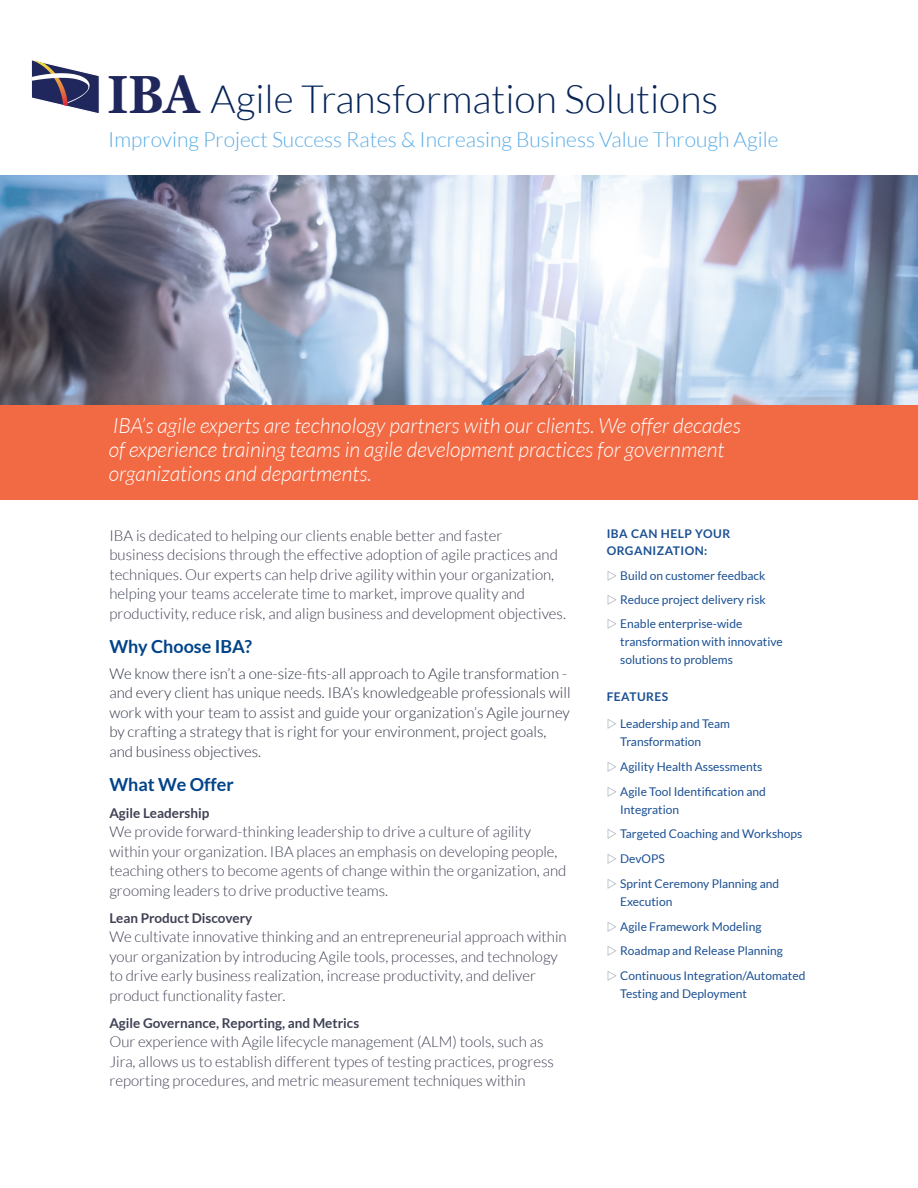
<style>
.page{position:relative;width:918px;height:1188px;background:#fff}
.page>*{position:absolute;margin:0;border:0;box-sizing:border-box;transform-origin:0 0}
.t1{font:700 53.7px "Georgia";color:#1f275c;scale:.87 1}
.t2{font:300 39px "Lato";color:#052457}
.IBA_DS_Caption{font:italic 300 21px/24px "Lato";color:#fff}
.t3{font:300 21px "Lato";color:#5aace5}
.IBA_DS_Text_Subhead{font:700 18px "Lato";color:#004389}
.IBA_Body_Text{font:300 15px/19.5px "Lato";color:#3f4154}
.IBA_Body_Text-2{font:300 15px/19.5px "Lato";color:#303345}
.IBA_DS_Text_Subhead-2{font:700 13.5px "Lato";color:#3f4154}
.t4{font:12px/18px "Lato";color:#1b5093}
.IBA_DS_Sidebar_Head{font:700 12px/16.5px "Lato";letter-spacing:.04em;color:#1b5093}
</style>
<div class="page">
<img style="left:0;top:176px;width:918px;height:229px">
<div style="left:0;top:405px;width:918px;height:95px;background:#f26a44"></div>
<svg style="left:31px;top:60px;width:68px;height:53px"></svg>
<h1 class="t1" style="left:108px;top:60px;width:107px">IBA</h1>
<h2 class="t2" style="left:211px;top:78px;width:509px">Agile Transformation Solutions</h2>
<h3 class="t3" style="left:108px;top:128px;width:672px">Improving Project Success Rates &amp; Increasing Business Value Through Agile</h3>
<p class="IBA_DS_Caption" style="left:109px;top:414px;width:634px">IBA’s agile experts are technology partners with our clients. We offer decades of experience training teams in agile development practices for government organizations and departments.</p>
<p class="IBA_Body_Text" style="left:109px;top:526px;width:458px">IBA is dedicated to helping our clients enable better and faster<br>business decisions through the effective adoption of agile practices and techniques. Our experts can help drive agility within your organization, helping your teams accelerate time to market, improve quality and productivity, reduce risk, and align business and development objectives.</p>
<p class="IBA_DS_Text_Subhead" style="left:109px;top:636px;width:144px">Why Choose IBA?</p>
<p class="IBA_Body_Text-2" style="left:109px;top:664px;width:463px">We know there isn’t a one-size-fits-all approach to Agile transformation - and every client has unique needs. IBA’s knowledgeable professionals will work with your team to assist and guide your organization’s Agile journey by crafting a strategy that is right for your environment, project goals, and business objectives.</p>
<p class="IBA_DS_Text_Subhead" style="left:109px;top:774px;width:126px">What We Offer</p>
<p class="IBA_DS_Text_Subhead-2" style="left:109px;top:805px;width:101px">Agile Leadership</p>
<p class="IBA_Body_Text" style="left:109px;top:822px;width:459px">We provide forward-thinking leadership to drive a culture of agility within your organization. IBA places an emphasis on developing people, teaching others to become agents of change within the organization, and grooming leaders to drive productive teams.</p>
<p class="IBA_DS_Text_Subhead-2" style="left:109px;top:910px;width:144px">Lean Product Discovery</p>
<p class="IBA_Body_Text" style="left:109px;top:927px;width:459px">We cultivate innovative thinking and an entrepreneurial approach within your organization by introducing Agile tools, processes, and technology to drive early business realization, increase productivity, and deliver product functionality faster.</p>
<p class="IBA_DS_Text_Subhead-2" style="left:109px;top:1015px;width:251px">Agile Governance, Reporting, and Metrics</p>
<p class="IBA_Body_Text" style="left:109px;top:1032px;width:446px">Our experience with Agile lifecycle management (ALM) tools, such as<br>Jira, allows us to establish different types of testing practices, progress reporting procedures, and metric measurement techniques within</p>
<p class="IBA_DS_Sidebar_Head" style="left:607px;top:526px;width:125px">IBA CAN HELP YOUR<br>ORGANIZATION:</p>
<p class="t4" style="left:620px;top:567px;width:147px">Build on customer feedback</p>
<p class="t4" style="left:620px;top:590px;width:147px">Reduce project delivery risk</p>
<p class="t4" style="left:620px;top:615px;width:164px">Enable enterprise-wide transformation with innovative solutions to problems</p>
<p class="IBA_DS_Sidebar_Head" style="left:607px;top:688px;width:63px">FEATURES</p>
<p class="t4" style="left:620px;top:715px;width:111px">Leadership and Team<br>Transformation</p>
<p class="t4" style="left:620px;top:758px;width:144px">Agility Health Assessments</p>
<p class="t4" style="left:620px;top:782px;width:147px">Agile Tool Identification and<br>Integration</p>
<p class="t4" style="left:620px;top:825px;width:184px">Targeted Coaching and Workshops</p>
<p class="t4" style="left:620px;top:850px;width:46px">DevOPS</p>
<p class="t4" style="left:620px;top:875px;width:160px">Sprint Ceremony Planning and<br>Execution</p>
<p class="t4" style="left:620px;top:917px;width:143px">Agile Framework Modeling</p>
<p class="t4" style="left:620px;top:942px;width:164px">Roadmap and Release Planning</p>
<p class="t4" style="left:620px;top:967px;width:187px">Continuous Integration/Automated<br>Testing and Deployment</p>
</div>
